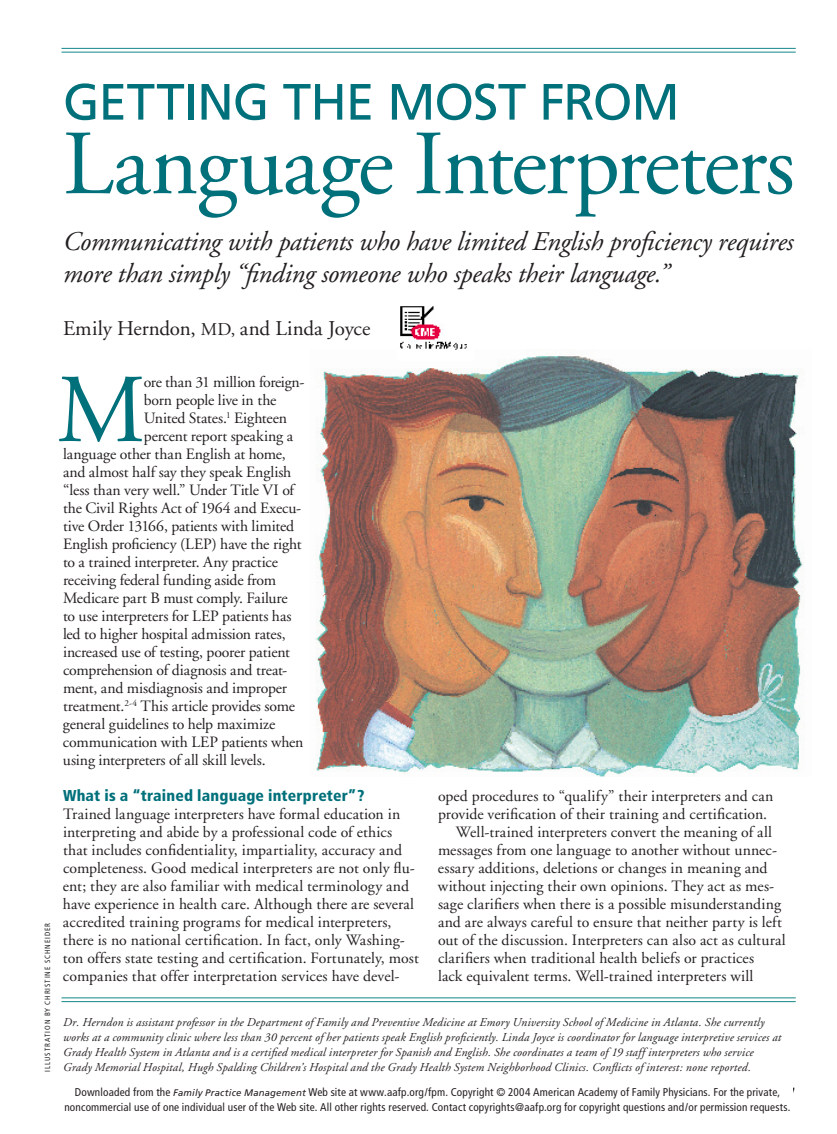
<style>
.page{position:relative;width:837px;height:1134px;background:#fff}
.page>*{position:absolute;margin:0;border:0;box-sizing:border-box;transform-origin:0 0}
.t1{font:97.2px "Adobe Garamond";color:#00707b}
.t2{font:91.5px "Adobe Garamond";letter-spacing:-.02em;color:#00707b}
.t3{font:51px "Frutiger";letter-spacing:-.02em;color:#00707b}
.t4{font:italic 27px/31.5px "Adobe Garamond";letter-spacing:-.01em;color:#231f20}
.t5{font:21px "Adobe Garamond";letter-spacing:-.01em;color:#231f20}
.t6{font:15.75px/18px "Adobe Garamond";color:#231f20}
.t7{font:900 condensed 15.75px "Frutiger";letter-spacing:.01em;color:#00707b}
.t8{font:15.75px "Adobe Garamond";letter-spacing:-.02em;color:#231f20}
.t9{font:italic 12px/15px "Adobe Garamond";letter-spacing:.015em;color:#231f20}
.t10{font:condensed 11.25px "Frutiger";letter-spacing:.015em;color:#231f20}
.t11{font:10.5px "Adobe Garamond";letter-spacing:.1em;color:#231f20}
.t12{font:italic 10.5px "Adobe Garamond";color:#231f20}
.t13{font:700 condensed 9px "Frutiger";letter-spacing:.3em;color:#231f20}
.t14{font:condensed 7.5px "Frutiger";letter-spacing:.125em;color:#231f20}
.s1{font-size:18px}
.s2{font-style:italic;font-stretch:normal;font-size:9.6px}
.s3{font-weight:900;font-size:10.5px}
</style>
<div class="page">
<hr style="left:62px;top:48px;width:734px;height:1px;background:#148788">
<hr style="left:62px;top:52px;width:734px;height:1px;background:#148788">
<hr style="left:62px;top:997px;width:734px;height:1px;background:#148788">
<hr style="left:62px;top:1001px;width:734px;height:1px;background:#148788">
<img style="left:315px;top:354px;width:490px;height:423px">
<div style="left:398px;top:299px;width:76px;height:62px;background:#fff"></div>
<img style="left:400px;top:306px;width:67px;height:44px">
<h3 class="t3" style="left:63px;top:72px;width:618px">GETTING THE MOST FROM</h3>
<h2 class="t2" style="left:63px;top:115px;width:733px">Language Interpreters</h2>
<h3 class="t4" style="left:63px;top:227px;width:732px">Communicating with patients who have limited English proficiency requires more than simply “finding someone who speaks their language.”</h3>
<h3 class="t5" style="left:63px;top:317px;width:309px">Emily Herndon, <span class="s1">MD,</span> and Linda Joyce</h3>
<p class="t14" style="left:43px;top:1072px;width:150px;rotate:-90deg">ILLUSTRATION BY CHRISTINE SCHNEIDER</p>
<h1 class="t1" style="left:57px;top:358px;width:90px">M</h1>
<p class="t8" style="left:144px;top:374px;width:162px">ore than 31 million foreign-</p>
<p class="t6" style="left:144px;top:391px;width:134px">born people live in the</p>
<p class="t6" style="left:144px;top:409px;width:145px">United States.<sup>1</sup> Eighteen</p>
<p class="t6" style="left:144px;top:427px;width:151px">percent report speaking a</p>
<p class="t6" style="left:63px;top:445px;width:224px">language other than English at home,</p>
<p class="t6" style="left:63px;top:463px;width:230px">and almost half say they speak English</p>
<p class="t6" style="left:63px;top:481px;width:233px">“less than very well.” Under Title VI of</p>
<p class="t6" style="left:63px;top:499px;width:240px">the Civil Rights Act of 1964 and Execu-</p>
<p class="t6" style="left:63px;top:517px;width:233px">tive Order 13166, patients with limited</p>
<p class="t6" style="left:63px;top:535px;width:240px">English proficiency (LEP) have the right</p>
<p class="t6" style="left:63px;top:553px;width:217px">to a trained interpreter. Any practice</p>
<p class="t6" style="left:63px;top:571px;width:215px">receiving federal funding aside from</p>
<p class="t6" style="left:63px;top:589px;width:226px">Medicare part B must comply. Failure</p>
<p class="t6" style="left:63px;top:607px;width:230px">to use interpreters for LEP patients has</p>
<p class="t6" style="left:63px;top:625px;width:224px">led to higher hospital admission rates,</p>
<p class="t6" style="left:63px;top:643px;width:228px">increased use of testing, poorer patient</p>
<p class="t6" style="left:63px;top:661px;width:226px">comprehension of diagnosis and treat-</p>
<p class="t6" style="left:63px;top:679px;width:226px">ment, and misdiagnosis and improper</p>
<p class="t6" style="left:63px;top:697px;width:233px">treatment.<sup>2-4</sup> This article provides some</p>
<p class="t6" style="left:63px;top:715px;width:214px">general guidelines to help maximize</p>
<p class="t6" style="left:63px;top:733px;width:242px">communication with LEP patients when</p>
<p class="t6" style="left:63px;top:751px;width:204px">using interpreters of all skill levels.</p>
<p class="t7" style="left:63px;top:786px;width:303px">What is a “trained language interpreter”?</p>
<p class="t6" style="left:63px;top:805px;width:357px">Trained language interpreters have formal education in interpreting and abide by a professional code of ethics that includes confidentiality, impartiality, accuracy and completeness. Good medical interpreters are not only flu&shy;ent; they are also familiar with medical terminology and have experience in health care. Although there are several accredited training programs for medical interpreters, there is no national certification. In fact, only Washing&shy;ton offers state testing and certification. Fortunately, most companies that offer interpretation services have devel-</p>
<p class="t6" style="left:438px;top:787px;width:337px">oped procedures to “qualify” their interpreters and can</p>
<p class="t6" style="left:438px;top:805px;width:331px">provide verification of their training and certification.</p>
<p class="t6" style="left:456px;top:823px;width:318px">Well-trained interpreters convert the meaning of all</p>
<p class="t6" style="left:438px;top:841px;width:341px">messages from one language to another without unnec-</p>
<p class="t6" style="left:438px;top:859px;width:331px">essary additions, deletions or changes in meaning and</p>
<p class="t6" style="left:438px;top:877px;width:338px">without injecting their own opinions. They act as mes-</p>
<p class="t6" style="left:438px;top:895px;width:345px">sage clarifiers when there is a possible misunderstanding</p>
<p class="t6" style="left:438px;top:913px;width:345px">and are always careful to ensure that neither party is left</p>
<p class="t6" style="left:438px;top:931px;width:349px">out of the discussion. Interpreters can also act as cultural</p>
<p class="t6" style="left:438px;top:949px;width:318px">clarifiers when traditional health beliefs or practices</p>
<p class="t6" style="left:438px;top:967px;width:317px">lack equivalent terms. Well-trained interpreters will</p>
<p class="t9" style="left:63px;top:1015px;width:720px">Dr. Herndon is assistant professor in the Department of Family and Preventive Medicine at Emory University School of Medicine in Atlanta. She currently works at a community clinic where less than 30 percent of her patients speak English proficiently. Linda Joyce is coordinator for language interpretive services at Grady Health System in Atlanta and is a certified medical interpreter for Spanish and English. She coordinates a team of 19 staff interpreters who service Grady Memorial Hospital, Hugh Spalding Children’s Hospital and the Grady Health System Neighborhood Clinics. Conflicts of interest: none reported.</p>
<p class="t12" style="left:416px;top:1086px;width:43px">June 2004</p>
<p class="t11" style="left:462px;top:1086px;width:101px">■ www.aafp.org/fpm</p>
<p class="t13" style="left:568px;top:1087px;width:213px">■ FAMILY PRACTICE MANAGEMENT ■</p>
<p class="t10" style="left:75px;top:1085px;width:722px">Downloaded from the <span class="s2">Family Practice Management</span> Web site at www.aafp.org/fpm. Copyright © 2004 American Academy of Family Physicians. For the private, <span class="s3">37</span></p>
<p class="t10" style="left:64px;top:1100px;width:728px">noncommercial use of one individual user of the Web site. All other rights reserved. Contact copyrights@aafp.org for copyright questions and/or permission requests.</p>
</div>
